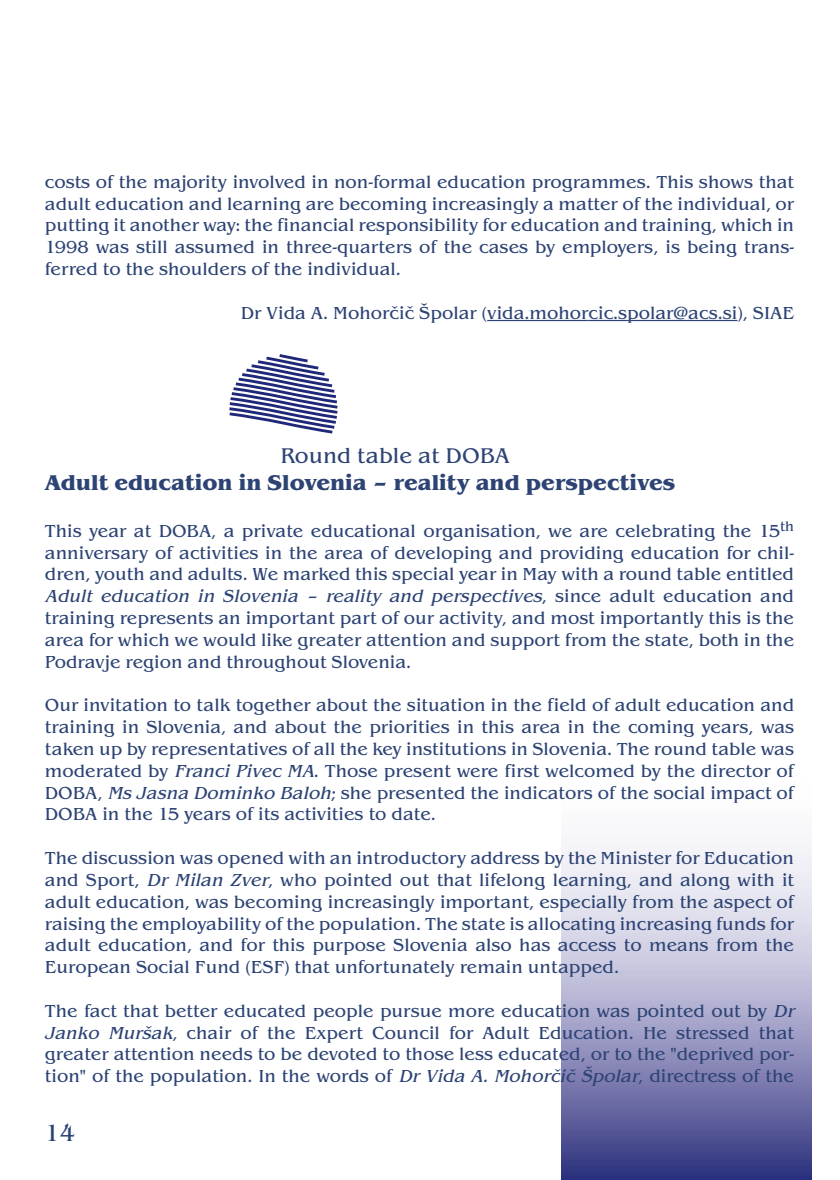
<style>
.page{position:relative;width:840px;height:1180px;background:#fff}
.page>*{position:absolute;margin:0;border:0;box-sizing:border-box;transform-origin:0 0}
.t1{font:24px "Benguiat Itc TCE";color:#2c4374}
.t2{font:700 22px "Benguiat Itc TCE";color:#2c4374}
.t3{font:22px "Benguiat Itc TCE";color:#2c4374}
.t4{font:18px/21.8px "Benguiat Itc TCE";color:#2c4374;text-align:justify}
.s1{font-style:italic}
</style>
<div class="page">
<svg style="left:561px;top:846px;width:249px;height:333px;background:#a3a3c7"></svg>
<hr style="left:487px;top:320px;width:101px;height:1px;background:#2c4374">
<hr style="left:588px;top:320px;width:39px;height:1px;background:#2c4374">
<hr style="left:626px;top:320px;width:111px;height:1px;background:#2c4374">
<svg style="left:229px;top:354px;width:108px;height:80px"></svg>
<p class="t4" style="left:45px;top:173px;width:750px">costs of the majority involved in non-formal education programmes. This shows that adult education and learning are becoming increasingly a matter of the individual, or putting it another way: the financial responsibility for education and training, which in 1998 was still assumed in three-quarters of the cases by employers, is being trans&shy;ferred to the shoulders of the individual.</p>
<p class="t4" style="left:241px;top:303px;width:554px">Dr Vida A. Mohorčič Špolar (vida.mohorcic.spolar@acs.si), SIAE</p>
<p class="t3" style="left:280px;top:448px;width:231px">Round table at DOBA</p>
<p class="t2" style="left:45px;top:474px;width:631px">Adult education in Slovenia – reality and perspectives</p>
<p class="t4" style="left:45px;top:521px;width:750px">This year at DOBA, a private educational organisation, we are celebrating the 15<sup>th </sup>anniversary of activities in the area of developing and providing education for chil&shy;dren, youth and adults. We marked this special year in May with a round table entitled <span class="s1">Adult education in Slovenia – reality and perspectives</span>, s i n c e a d u l t e d u c a t i o n a n d training represents an important part of our activity, and most importantly this is the area for which we would like greater attention and support from the state, both in the Podravje region and throughout Slovenia.</p>
<p class="t4" style="left:45px;top:696px;width:750px">Our invitation to talk together about the situation in the field of adult education and training in Slovenia, and about the priorities in this area in the coming years, was taken up by representatives of all the key institutions in Slovenia. The round table was moderated by <span class="s1">Franci Pivec MA</span>. Those present were first welcomed by the director of DOBA, <span class="s1">Ms Jasna Dominko Baloh</span>; she presented the indicators of the social impact of DOBA in the 15 years of its activities to date.</p>
<p class="t4" style="left:45px;top:848px;width:750px">The discussion was opened with an introductory address by the Minister for Education and Sport, <span class="s1">Dr Milan Zver</span>, who pointed out that lifelong learning, and along with it adult education, was becoming increasingly important, especially from the aspect of raising the employability of the population. The state is allocating increasing funds for adult education, and for this purpose Slovenia also has access to means from the European Social Fund (ESF) that unfortunately remain untapped.</p>
<p class="t4" style="left:45px;top:1001px;width:753px;text-align:left">The fact that better educated people pursue more education was pointed out by <span class="s1">Dr Janko Muršak</span>, chair of the Expert Council for Adult Education. He stressed that greater attention needs to be devoted to those less educated, or to the "deprived por&shy;tion" of the population. In the words of <span class="s1">Dr Vida A. Mohorčič Špolar</span>, directress of the</p>
<h1 class="t1" style="left:45px;top:1124px;width:31px">14</h1>
</div>
